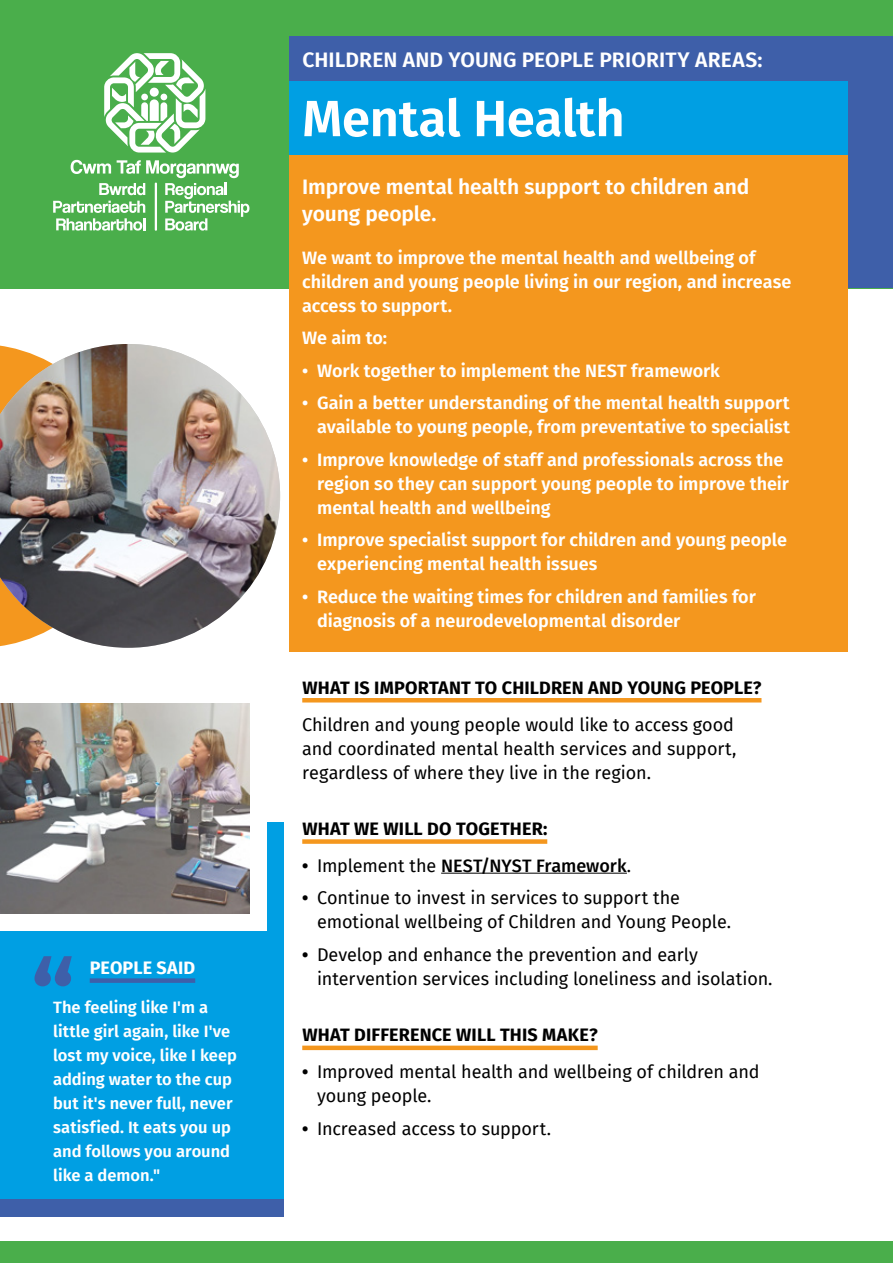
<style>
.page{position:relative;width:893px;height:1263px;background:#fff}
.page>*{position:absolute;margin:0;border:0;box-sizing:border-box;transform-origin:0 0}
.t1{font:600 51px "Fira Sans";letter-spacing:-.01em;color:#fff}
.t2{font:600 21px/27px "Fira Sans";letter-spacing:-.005em;color:#fff}
.t3{font:600 18px/24px "Fira Sans";letter-spacing:-.005em;color:#fff}
.t4{font:18px/24px "Fira Sans";letter-spacing:-.005em;color:#000}
.t5{font:700 18px "Fira Sans";letter-spacing:.01em;color:#000}
.t6{font:500 18px "Fira Sans";letter-spacing:-.005em;color:#000}
.t7{font:700 18px "Fira Sans";letter-spacing:.005em;color:#fff}
.t8{font:600 16.5px/24px "Fira Sans";color:#fff}
.s1{font-weight:700}
.s2{font-weight:400}
</style>
<div class="page">
<div style="left:0;top:0;width:893px;height:288px;background:#4aae4b"></div>
<div style="left:289px;top:37px;width:604px;height:251px;background:#3e5fa9"></div>
<div style="left:0;top:1242px;width:893px;height:21px;background:#4aae4b"></div>
<hr style="left:302px;top:698px;width:459px;height:4px;background:#f4971e">
<div style="left:302px;top:839px;width:245px;height:5px;background:#f4971e"></div>
<hr style="left:441px;top:873px;width:186px;height:1px;background:#000">
<div style="left:302px;top:1045px;width:296px;height:5px;background:#f4971e"></div>
<div style="left:289px;top:82px;width:559px;height:73px;background:#009fe3"></div>
<div style="left:289px;top:155px;width:559px;height:496px;background:#f4971e"></div>
<svg style="left:53px;top:160px;width:196px;height:71px"></svg>
<svg style="left:104px;top:53px;width:101px;height:100px"></svg>
<img style="left:0;top:344px;width:280px;height:304px">
<div style="left:0;top:822px;width:284px;height:394px;background:#009fe3"></div>
<div style="left:0;top:1199px;width:284px;height:17px;background:#3e5fa9"></div>
<div style="left:0;top:795px;width:266px;height:136px;background:#fff"></div>
<img style="left:0;top:704px;width:249px;height:210px">
<svg style="left:35px;top:956px;width:37px;height:30px"></svg>
<div style="left:90px;top:978px;width:105px;height:5px;background:#3e5fa9"></div>
<p class="t7" style="left:90px;top:953px;width:107px">PEOPLE SAID</p>
<p class="t8" style="left:53px;top:994px;width:185px">The feeling like I'm a little girl again, like I've lost my voice, like I keep adding water to the cup but it's never full, never satisfied. It eats you up and follows you around like a demon."</p>
<p class="t2" style="left:302px;top:45px;width:462px">CHILDREN AND YOUNG PEOPLE PRIORITY AREAS:</p>
<h1 class="t1" style="left:302px;top:77px;width:324px">Mental Health</h1>
<p class="t2" style="left:302px;top:172px;width:449px">Improve mental health support to children and young people.</p>
<p class="t3" style="left:302px;top:244px;width:491px">We want to improve the mental health and wellbeing of children and young people living in our region, and increase access to support.</p>
<p class="t3" style="left:302px;top:325px;width:86px">We aim to:</p>
<p class="t3" style="left:302px;top:357px;width:419px">• Work together to implement the NEST framework</p>
<p class="t3" style="left:302px;top:390px;width:489px;text-align:right">• Gain a better understanding of the mental health support available to young people, from preventative to specialist</p>
<p class="t3" style="left:317px;top:447px;width:473px;text-indent:-15px">• Improve knowledge of staff and professionals across the region so they can support young people to improve their mental health and wellbeing</p>
<p class="t3" style="left:317px;top:527px;width:471px;text-indent:-15px">• Improve specialist support for children and young people experiencing mental health issues</p>
<p class="t3" style="left:317px;top:584px;width:440px;text-indent:-15px">• Reduce the waiting times for children and families for diagnosis of a neurodevelopmental disorder</p>
<p class="t5" style="left:302px;top:672px;width:461px">WHAT IS IMPORTANT TO CHILDREN AND YOUNG PEOPLE?</p>
<p class="t4" style="left:302px;top:712px;width:436px">Children and young people would like to access good and coordinated mental health services and support, regardless of where they live in the region.</p>
<p class="t5" style="left:302px;top:814px;width:247px">WHAT WE WILL DO TOGETHER:</p>
<p class="t6" style="left:302px;top:851px;width:330px"><span class="s1">•</span> <span class="s2">Implement the</span> NEST/NYST Framework<span class="s2">.</span></p>
<p class="t4" style="left:317px;top:885px;width:416px;text-indent:-15px"><span class="s1">•</span> Continue to invest in services to support the emotional wellbeing of Children and Young People.</p>
<p class="t4" style="left:317px;top:942px;width:457px;text-indent:-15px"><span class="s1">•</span> Develop and enhance the prevention and early intervention services including loneliness and isolation.</p>
<p class="t5" style="left:302px;top:1020px;width:297px">WHAT DIFFERENCE WILL THIS MAKE?</p>
<p class="t4" style="left:317px;top:1059px;width:444px;text-indent:-15px"><span class="s1">•</span> Improved mental health and wellbeing of children and young people.</p>
<p class="t4" style="left:302px;top:1116px;width:250px"><span class="s1">•</span> Increased access to support.</p>
</div>
